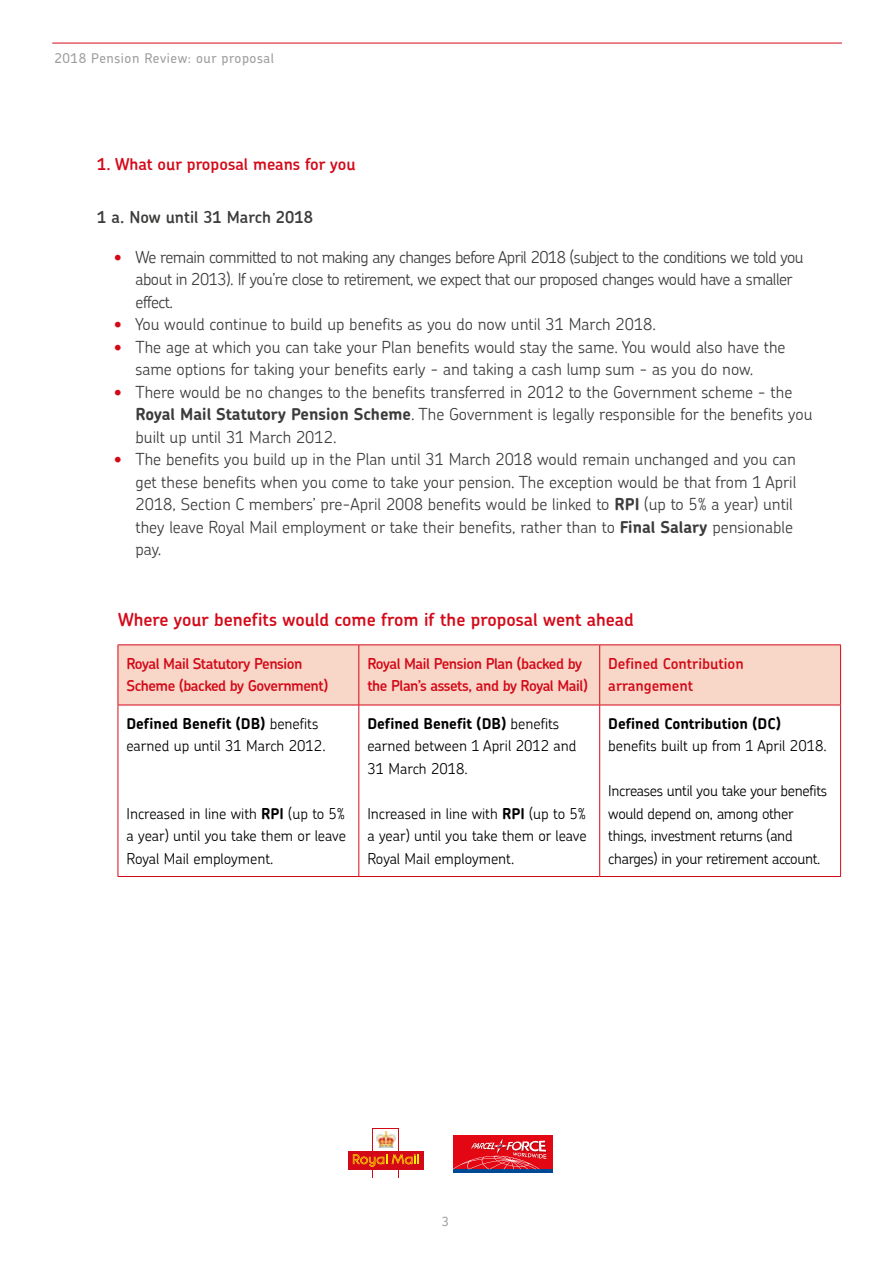
<style>
.page{position:relative;width:893px;height:1263px;background:#fff}
.page>*{position:absolute;margin:0;border:0;box-sizing:border-box;transform-origin:0 0}
.t1{font:600 18px "Chevin";color:#d40918}
.t2{font:300 16.5px/22.5px "Chevin";color:#3c3c3b}
.t3{font:300 16.5px/22.5px "Chevin";letter-spacing:-.03em;color:#3c3c3b}
.t4{font:600 16.5px "Chevin";color:#d40918}
.t5{font:600 16.5px "Chevin";color:#3c3c3b}
.t6{font:300 15px/22.5px "Chevin";letter-spacing:-.005em;color:#000}
.t7{font:600 15px/22.5px "Chevin";letter-spacing:-.03em;color:#d40918}
.t8{font:600 15px/22.5px "Chevin";color:#d40918}
.t9{font:700 15px "Chevin";color:#000}
.t10{font:500 13.5px "Chevin";letter-spacing:.04em;color:#9d9d9c}
.t11{font:500 12.75px "Chevin";color:#9d9d9c}
.s1{color:#d40918}
.s2{font-weight:700}
</style>
<div class="page">
<div style="left:119px;top:645px;width:721px;height:60px;background:#f8d7c9"></div>
<hr style="left:118px;top:644px;width:241px;height:1px;background:#d40918">
<hr style="left:118px;top:645px;width:1px;height:60px;background:#d40918">
<hr style="left:359px;top:644px;width:241px;height:1px;background:#d40918">
<hr style="left:359px;top:645px;width:1px;height:60px;background:#d40918">
<hr style="left:600px;top:644px;width:241px;height:1px;background:#d40918">
<hr style="left:599px;top:645px;width:1px;height:60px;background:#d40918">
<hr style="left:840px;top:645px;width:1px;height:60px;background:#d40918">
<hr style="left:118px;top:705px;width:241px;height:1px;background:#d40918">
<hr style="left:118px;top:705px;width:1px;height:171px;background:#d40918">
<hr style="left:359px;top:705px;width:241px;height:1px;background:#d40918">
<hr style="left:359px;top:705px;width:1px;height:171px;background:#d40918">
<hr style="left:600px;top:705px;width:241px;height:1px;background:#d40918">
<hr style="left:599px;top:705px;width:1px;height:171px;background:#d40918">
<hr style="left:840px;top:705px;width:1px;height:171px;background:#d40918">
<hr style="left:118px;top:876px;width:241px;height:1px;background:#d40918">
<hr style="left:359px;top:876px;width:241px;height:1px;background:#d40918">
<hr style="left:600px;top:876px;width:241px;height:1px;background:#d40918">
<div style="left:453px;top:1135px;width:99px;height:34px;background:#e30613"></div>
<hr style="left:453px;top:1169px;width:99px;height:4px;background:#004994">
<svg style="left:453px;top:1139px;width:94px;height:30px"></svg>
<svg style="left:373px;top:1128px;width:26px;height:50px"></svg>
<div style="left:373px;top:1129px;width:25px;height:48px;background:#fff"></div>
<div style="left:348px;top:1151px;width:76px;height:18px;background:#d40918"></div>
<svg style="left:353px;top:1154px;width:66px;height:13px"></svg>
<img style="left:376px;top:1131px;width:19px;height:17px">
<hr style="left:52px;top:43px;width:790px;height:1px;background:#d40918">
<p class="t10" style="left:54px;top:50px;width:221px">2018 Pension Review: our proposal</p>
<p class="t4" style="left:97px;top:153px;width:260px">1. What our proposal means for you</p>
<p class="t5" style="left:97px;top:206px;width:217px">1 a. Now until 31 March 2018</p>
<p class="t3" style="left:136px;top:245px;width:670px;text-indent:-21px"><span class="s1">•</span> We remain committed to not making any changes before April 2018 (subject to the conditions we told you about in 2013). If you’re close to retirement, we expect that our proposed changes would have a smaller effect.</p>
<p class="t2" style="left:114px;top:313px;width:543px"><span class="s1">•</span> You would continue to build up benefits as you do now until 31 March 2018.</p>
<p class="t2" style="left:136px;top:335px;width:652px;text-indent:-21px"><span class="s1">•</span> The age at which you can take your Plan benefits would stay the same. You would also have the same options for taking your benefits early - and taking a cash lump sum - as you do now.</p>
<p class="t2" style="left:136px;top:380px;width:678px;text-indent:-21px"><span class="s1">•</span> There would be no changes to the benefits transferred in 2012 to the Government scheme - the<br><span class="s2">Royal Mail Statutory Pension Scheme</span>. The Government is legally responsible for the benefits you built up until 31 March 2012.</p>
<p class="t2" style="left:136px;top:448px;width:662px;text-indent:-21px"><span class="s1">•</span> The benefits you build up in the Plan until 31 March 2018 would remain unchanged and you can get these benefits when you come to take your pension. The exception would be that from 1 April 2018, Section C members’ pre-April 2008 benefits would be linked to <span class="s2">RPI</span> (up to 5% a year) until they leave Royal Mail employment or take their benefits, rather than to <span class="s2">Final Salary</span> pensionable pay.</p>
<p class="t1" style="left:118px;top:608px;width:517px">Where your benefits would come from if the proposal went ahead</p>
<p class="t7" style="left:126px;top:652px;width:203px">Royal Mail Statutory Pension<br>Scheme (backed by Government)</p>
<p class="t7" style="left:367px;top:652px;width:222px">Royal Mail Pension Plan (backed by the Plan’s assets, and by Royal Mail)</p>
<p class="t8" style="left:608px;top:652px;width:137px">Defined Contribution arrangement</p>
<p class="t6" style="left:126px;top:712px;width:201px"><span class="s2">Defined Benefit (DB)</span> benefits earned up until 31 March 2012.</p>
<p class="t6" style="left:367px;top:712px;width:211px"><span class="s2">Defined Benefit (DB)</span> benefits earned between 1 April 2012 and<br>31 March 2018.</p>
<p class="t6" style="left:367px;top:802px;width:221px;text-align:justify">Increased in line with <span class="s2">RPI</span> (up to 5% a year) until you take them or leave Royal Mail employment.</p>
<p class="t9" style="left:608px;top:713px;width:174px">Defined Contribution (DC)</p>
<p class="t6" style="left:608px;top:734px;width:220px">benefits built up from 1 April 2018.</p>
<p class="t6" style="left:608px;top:779px;width:220px">Increases until you take your benefits would depend on, among other things, investment returns (and charges) in your retirement account.</p>
<p class="t6" style="left:126px;top:802px;width:221px;text-align:justify">Increased in line with <span class="s2">RPI</span> (up to 5% a year) until you take them or leave Royal Mail employment.</p>
<p class="t11" style="left:442px;top:1213px;width:9px">3</p>
</div>
